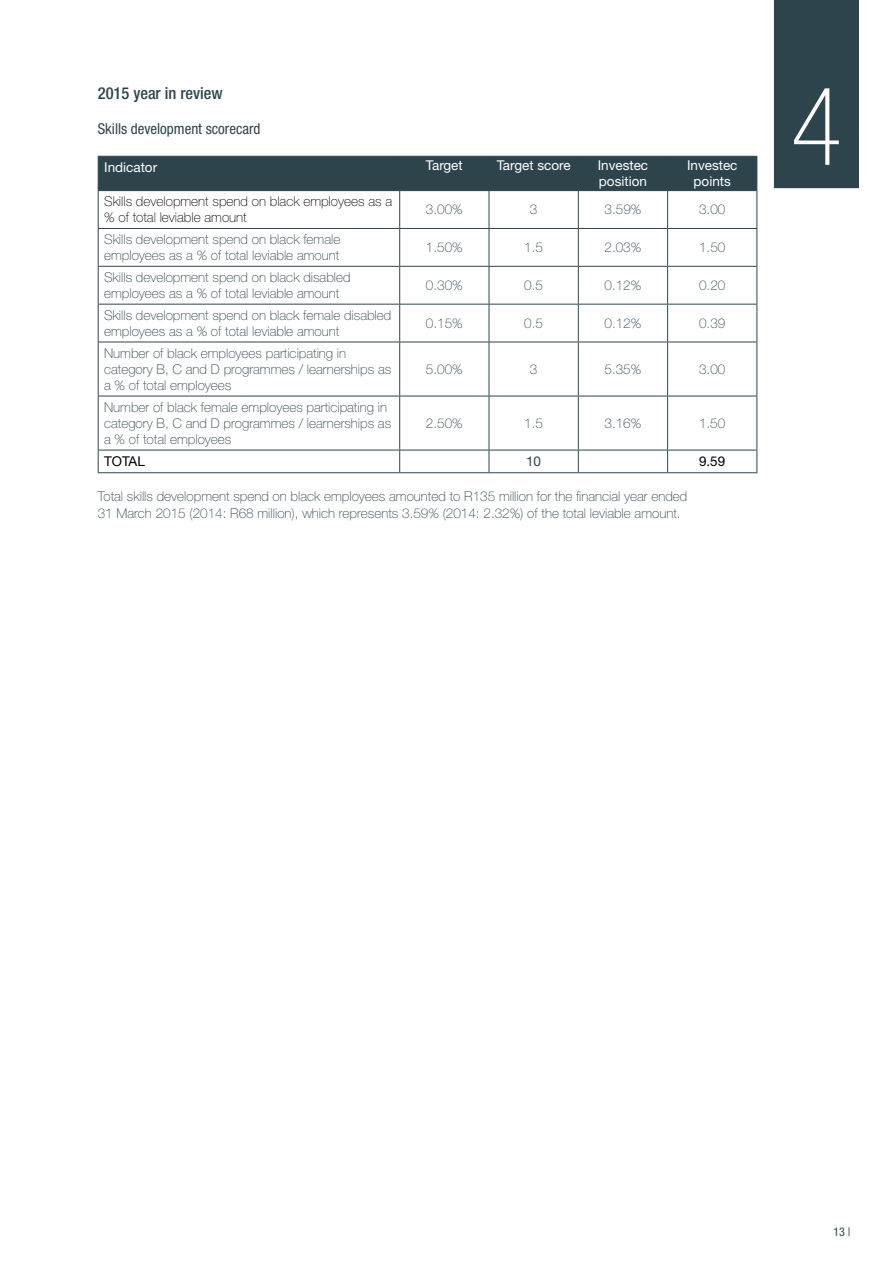
<style>
.page{position:relative;width:893px;height:1263px;background:#fff}
.page>*{position:absolute;margin:0;border:0;box-sizing:border-box;transform-origin:0 0}
.t1{font:100 condensed 108px "Helvetica Neue LT Std";color:#fff}
.t2{font:500 condensed 16.5px "Helvetica Neue LT Std";color:#2e444d}
.t3{font:condensed 15px "Helvetica Neue LT Std";color:#2e444d}
.t4{font:100 13.5px/16.2px "Helvetica Neue LT Std";color:#2e444d}
.t5{font:100 13.5px/16.2px "Helvetica Neue LT Std";color:#000}
.t6{font:13.5px/16.2px "Helvetica Neue LT Std";color:#fff}
.t7{font:13.5px "Helvetica Neue LT Std";color:#000}
.t8{font:13.5px "Helvetica Neue LT Std";color:#2e444d}
.t9{font:condensed 12px "Helvetica Neue LT Std";color:#2e444d}
</style>
<div class="page">
<div style="left:774px;top:0;width:85px;height:188px;background:#2e444d"></div>
<div style="left:99px;top:157px;width:657px;height:33px;background:#2e444d"></div>
<hr style="left:98px;top:156px;width:302px;height:1px;background:#2e444d">
<hr style="left:98px;top:157px;width:1px;height:33px;background:#2e444d">
<hr style="left:400px;top:156px;width:89px;height:1px;background:#2e444d">
<hr style="left:399px;top:157px;width:1px;height:33px;background:#2e444d">
<hr style="left:489px;top:156px;width:89px;height:1px;background:#2e444d">
<hr style="left:489px;top:157px;width:1px;height:33px;background:#2e444d">
<hr style="left:578px;top:156px;width:90px;height:1px;background:#2e444d">
<hr style="left:578px;top:157px;width:1px;height:33px;background:#2e444d">
<hr style="left:668px;top:156px;width:89px;height:1px;background:#2e444d">
<hr style="left:667px;top:157px;width:1px;height:33px;background:#2e444d">
<hr style="left:756px;top:157px;width:1px;height:33px;background:#2e444d">
<hr style="left:98px;top:190px;width:302px;height:1px;background:#2e444d">
<hr style="left:98px;top:191px;width:1px;height:37px;background:#2e444d">
<hr style="left:400px;top:190px;width:89px;height:1px;background:#2e444d">
<hr style="left:399px;top:191px;width:1px;height:37px;background:#2e444d">
<hr style="left:489px;top:190px;width:89px;height:1px;background:#2e444d">
<hr style="left:489px;top:191px;width:1px;height:37px;background:#2e444d">
<hr style="left:578px;top:190px;width:90px;height:1px;background:#2e444d">
<hr style="left:578px;top:191px;width:1px;height:37px;background:#2e444d">
<hr style="left:668px;top:190px;width:89px;height:1px;background:#2e444d">
<hr style="left:667px;top:191px;width:1px;height:37px;background:#2e444d">
<hr style="left:756px;top:191px;width:1px;height:37px;background:#2e444d">
<hr style="left:98px;top:228px;width:302px;height:1px;background:#2e444d">
<hr style="left:98px;top:229px;width:1px;height:37px;background:#2e444d">
<hr style="left:400px;top:228px;width:89px;height:1px;background:#2e444d">
<hr style="left:399px;top:229px;width:1px;height:37px;background:#2e444d">
<hr style="left:489px;top:228px;width:89px;height:1px;background:#2e444d">
<hr style="left:489px;top:229px;width:1px;height:37px;background:#2e444d">
<hr style="left:578px;top:228px;width:90px;height:1px;background:#2e444d">
<hr style="left:578px;top:229px;width:1px;height:37px;background:#2e444d">
<hr style="left:668px;top:228px;width:89px;height:1px;background:#2e444d">
<hr style="left:667px;top:229px;width:1px;height:37px;background:#2e444d">
<hr style="left:756px;top:229px;width:1px;height:37px;background:#2e444d">
<hr style="left:98px;top:266px;width:302px;height:1px;background:#2e444d">
<hr style="left:98px;top:267px;width:1px;height:37px;background:#2e444d">
<hr style="left:400px;top:266px;width:89px;height:1px;background:#2e444d">
<hr style="left:399px;top:267px;width:1px;height:37px;background:#2e444d">
<hr style="left:489px;top:266px;width:89px;height:1px;background:#2e444d">
<hr style="left:489px;top:267px;width:1px;height:37px;background:#2e444d">
<hr style="left:578px;top:266px;width:90px;height:1px;background:#2e444d">
<hr style="left:578px;top:267px;width:1px;height:37px;background:#2e444d">
<hr style="left:668px;top:266px;width:89px;height:1px;background:#2e444d">
<hr style="left:667px;top:267px;width:1px;height:37px;background:#2e444d">
<hr style="left:756px;top:267px;width:1px;height:37px;background:#2e444d">
<hr style="left:98px;top:304px;width:302px;height:1px;background:#2e444d">
<hr style="left:98px;top:304px;width:1px;height:38px;background:#2e444d">
<hr style="left:400px;top:304px;width:89px;height:1px;background:#2e444d">
<hr style="left:399px;top:304px;width:1px;height:38px;background:#2e444d">
<hr style="left:489px;top:304px;width:89px;height:1px;background:#2e444d">
<hr style="left:489px;top:304px;width:1px;height:38px;background:#2e444d">
<hr style="left:578px;top:304px;width:90px;height:1px;background:#2e444d">
<hr style="left:578px;top:304px;width:1px;height:38px;background:#2e444d">
<hr style="left:668px;top:304px;width:89px;height:1px;background:#2e444d">
<hr style="left:667px;top:304px;width:1px;height:38px;background:#2e444d">
<hr style="left:756px;top:304px;width:1px;height:38px;background:#2e444d">
<hr style="left:98px;top:342px;width:302px;height:1px;background:#2e444d">
<hr style="left:98px;top:342px;width:1px;height:54px;background:#2e444d">
<hr style="left:400px;top:342px;width:89px;height:1px;background:#2e444d">
<hr style="left:399px;top:342px;width:1px;height:54px;background:#2e444d">
<hr style="left:489px;top:342px;width:89px;height:1px;background:#2e444d">
<hr style="left:489px;top:342px;width:1px;height:54px;background:#2e444d">
<hr style="left:578px;top:342px;width:90px;height:1px;background:#2e444d">
<hr style="left:578px;top:342px;width:1px;height:54px;background:#2e444d">
<hr style="left:668px;top:342px;width:89px;height:1px;background:#2e444d">
<hr style="left:667px;top:342px;width:1px;height:54px;background:#2e444d">
<hr style="left:756px;top:342px;width:1px;height:54px;background:#2e444d">
<hr style="left:98px;top:396px;width:302px;height:1px;background:#2e444d">
<hr style="left:98px;top:396px;width:1px;height:54px;background:#2e444d">
<hr style="left:400px;top:396px;width:89px;height:1px;background:#2e444d">
<hr style="left:399px;top:396px;width:1px;height:54px;background:#2e444d">
<hr style="left:489px;top:396px;width:89px;height:1px;background:#2e444d">
<hr style="left:489px;top:396px;width:1px;height:54px;background:#2e444d">
<hr style="left:578px;top:396px;width:90px;height:1px;background:#2e444d">
<hr style="left:578px;top:396px;width:1px;height:54px;background:#2e444d">
<hr style="left:668px;top:396px;width:89px;height:1px;background:#2e444d">
<hr style="left:667px;top:396px;width:1px;height:54px;background:#2e444d">
<hr style="left:756px;top:396px;width:1px;height:54px;background:#2e444d">
<hr style="left:98px;top:450px;width:302px;height:1px;background:#2e444d">
<svg style="left:98px;top:450px;width:1px;height:22px"></svg>
<hr style="left:400px;top:450px;width:89px;height:1px;background:#2e444d">
<svg style="left:399px;top:450px;width:1px;height:22px"></svg>
<hr style="left:489px;top:450px;width:89px;height:1px;background:#2e444d">
<svg style="left:489px;top:450px;width:1px;height:22px"></svg>
<hr style="left:578px;top:450px;width:90px;height:1px;background:#2e444d">
<svg style="left:578px;top:450px;width:1px;height:22px"></svg>
<hr style="left:668px;top:450px;width:89px;height:1px;background:#2e444d">
<svg style="left:667px;top:450px;width:1px;height:22px"></svg>
<svg style="left:756px;top:450px;width:1px;height:22px"></svg>
<hr style="left:98px;top:472px;width:302px;height:1px;background:#2e444d">
<hr style="left:400px;top:472px;width:89px;height:1px;background:#2e444d">
<hr style="left:489px;top:472px;width:89px;height:1px;background:#2e444d">
<hr style="left:578px;top:472px;width:90px;height:1px;background:#2e444d">
<hr style="left:668px;top:472px;width:89px;height:1px;background:#2e444d">
<p class="t2" style="left:98px;top:84px;width:126px">2015 year in review</p>
<p class="t3" style="left:98px;top:120px;width:164px">Skills development scorecard</p>
<p class="t6" style="left:104px;top:159px;width:55px">Indicator</p>
<p class="t6" style="left:426px;top:157px;width:38px">Target</p>
<p class="t6" style="left:497px;top:157px;width:75px">Target score</p>
<p class="t6" style="left:598px;top:157px;width:52px">Investec position</p>
<p class="t6" style="left:687px;top:157px;width:52px;text-align:center">Investec points</p>
<p class="t5" style="left:104px;top:193px;width:289px">Skills development spend on black employees as a % of total leviable amount</p>
<p class="t4" style="left:426px;top:201px;width:38px">3.00%</p>
<p class="t4" style="left:530px;top:201px;width:9px">3</p>
<p class="t4" style="left:605px;top:201px;width:38px">3.59%</p>
<p class="t4" style="left:699px;top:201px;width:28px">3.00</p>
<p class="t4" style="left:104px;top:231px;width:238px">Skills development spend on black female employees as a % of total leviable amount</p>
<p class="t4" style="left:426px;top:239px;width:38px">1.50%</p>
<p class="t4" style="left:524px;top:239px;width:20px">1.5</p>
<p class="t4" style="left:605px;top:239px;width:38px">2.03%</p>
<p class="t4" style="left:699px;top:239px;width:28px">1.50</p>
<p class="t4" style="left:104px;top:269px;width:248px">Skills development spend on black disabled employees as a % of total leviable amount</p>
<p class="t4" style="left:426px;top:277px;width:38px">0.30%</p>
<p class="t4" style="left:524px;top:277px;width:20px">0.5</p>
<p class="t4" style="left:604px;top:277px;width:38px">0.12%</p>
<p class="t4" style="left:699px;top:277px;width:28px">0.20</p>
<p class="t4" style="left:104px;top:307px;width:289px">Skills development spend on black female disabled employees as a % of total leviable amount</p>
<p class="t4" style="left:426px;top:315px;width:38px">0.15%</p>
<p class="t4" style="left:524px;top:315px;width:20px">0.5</p>
<p class="t4" style="left:604px;top:315px;width:38px">0.12%</p>
<p class="t4" style="left:699px;top:315px;width:28px">0.39</p>
<p class="t4" style="left:104px;top:345px;width:289px">Number of black employees participating in category B, C and D programmes / learnerships as a % of total employees</p>
<p class="t4" style="left:426px;top:361px;width:38px">5.00%</p>
<p class="t4" style="left:530px;top:361px;width:9px">3</p>
<p class="t4" style="left:604px;top:361px;width:38px">5.35%</p>
<p class="t4" style="left:699px;top:361px;width:28px">3.00</p>
<p class="t4" style="left:104px;top:399px;width:289px">Number of black female employees participating in category B, C and D programmes / learnerships as a % of total employees</p>
<p class="t4" style="left:426px;top:415px;width:38px">2.50%</p>
<p class="t4" style="left:524px;top:415px;width:20px">1.5</p>
<p class="t4" style="left:604px;top:415px;width:38px">3.16%</p>
<p class="t4" style="left:699px;top:415px;width:28px">1.50</p>
<p class="t7" style="left:104px;top:453px;width:42px">TOTAL</p>
<p class="t8" style="left:526px;top:453px;width:17px">10</p>
<p class="t7" style="left:699px;top:453px;width:28px">9.59</p>
<p class="t4" style="left:98px;top:488px;width:591px">Total skills development spend on black employees amounted to R135 million for the financial year ended<br>31 March 2015 (2014: R68 million), which represents 3.59% (2014: 2.32%) of the total leviable amount.</p>
<h1 class="t1" style="left:790px;top:66px;width:53px">4</h1>
<p class="t9" style="left:833px;top:1225px;width:19px">13 |</p>
</div>
